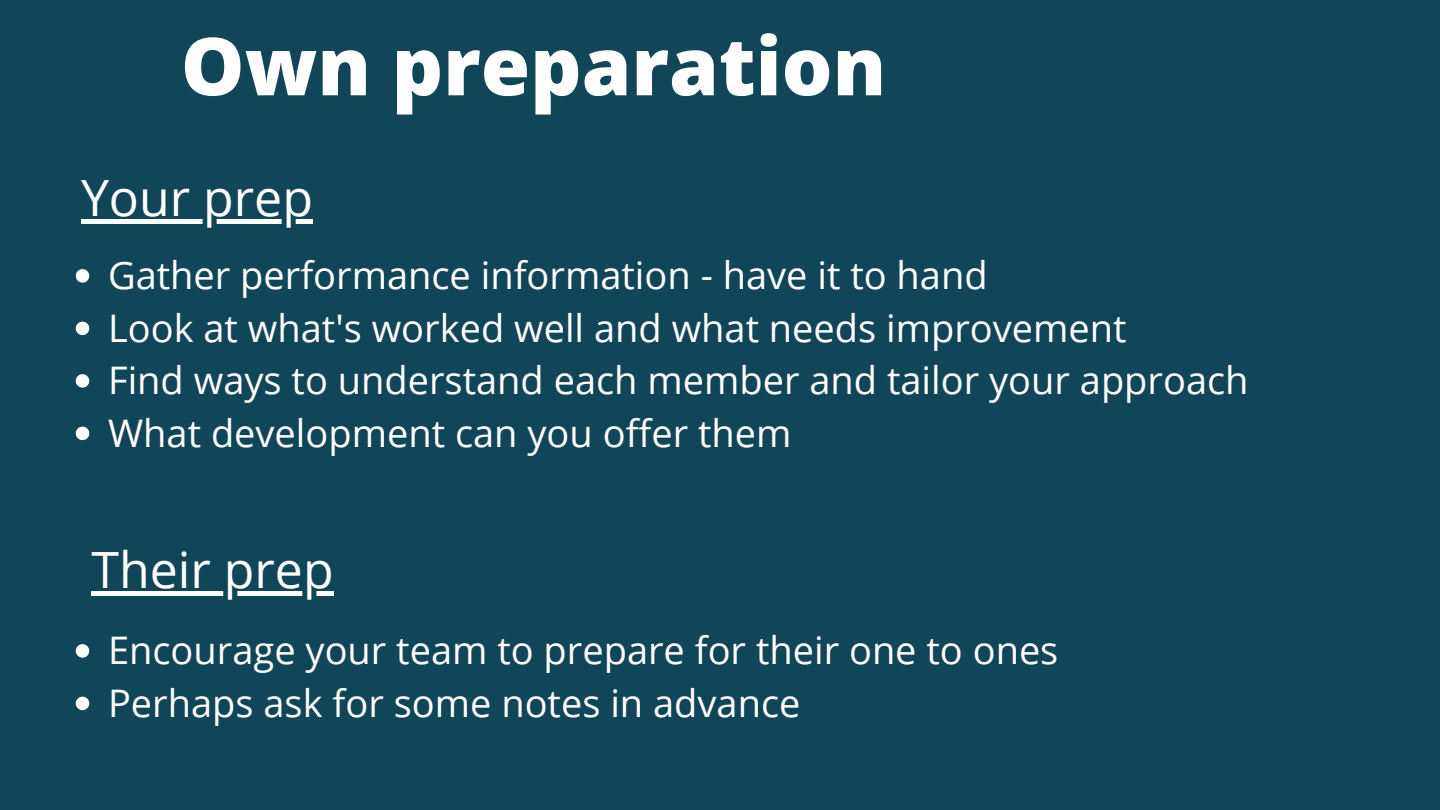
<style>
.page{position:relative;width:1440px;height:810px;background:#104657}
.page>*{position:absolute;margin:0;border:0;box-sizing:border-box;transform-origin:0 0}
.t1{font:800 80px "Open Sans";color:#fff}
.t2{font:50px "Open Sans";color:#fff}
.t3{font:38px "Open Sans";color:#fff}
</style>
<div class="page">
<svg style="left:76px;top:269px;width:13px;height:14px"></svg>
<svg style="left:76px;top:322px;width:13px;height:13px"></svg>
<svg style="left:76px;top:374px;width:13px;height:14px"></svg>
<svg style="left:76px;top:427px;width:13px;height:13px"></svg>
<div style="left:81px;top:219px;width:232px;height:5px;background:#fff"></div>
<hr style="left:92px;top:591px;width:242px;height:4px;background:#fff">
<svg style="left:76px;top:644px;width:13px;height:14px"></svg>
<svg style="left:76px;top:697px;width:13px;height:13px"></svg>
<p class="t1" style="left:181px;top:10px;width:707px">Own preparation</p>
<p class="t2" style="left:81px;top:163px;width:233px">Your prep</p>
<p class="t3" style="left:108px;top:249px;width:881px">Gather performance information - have it to hand</p>
<p class="t3" style="left:108px;top:301px;width:1020px">Look at what's worked well and what needs improvement</p>
<p class="t3" style="left:108px;top:354px;width:1142px">Find ways to understand each member and tailor your approach</p>
<p class="t3" style="left:108px;top:406px;width:685px">What development can you offer them</p>
<p class="t2" style="left:92px;top:535px;width:244px">Their prep</p>
<p class="t3" style="left:108px;top:624px;width:952px">Encourage your team to prepare for their one to ones</p>
<p class="t3" style="left:108px;top:676px;width:694px">Perhaps ask for some notes in advance</p>
</div>
